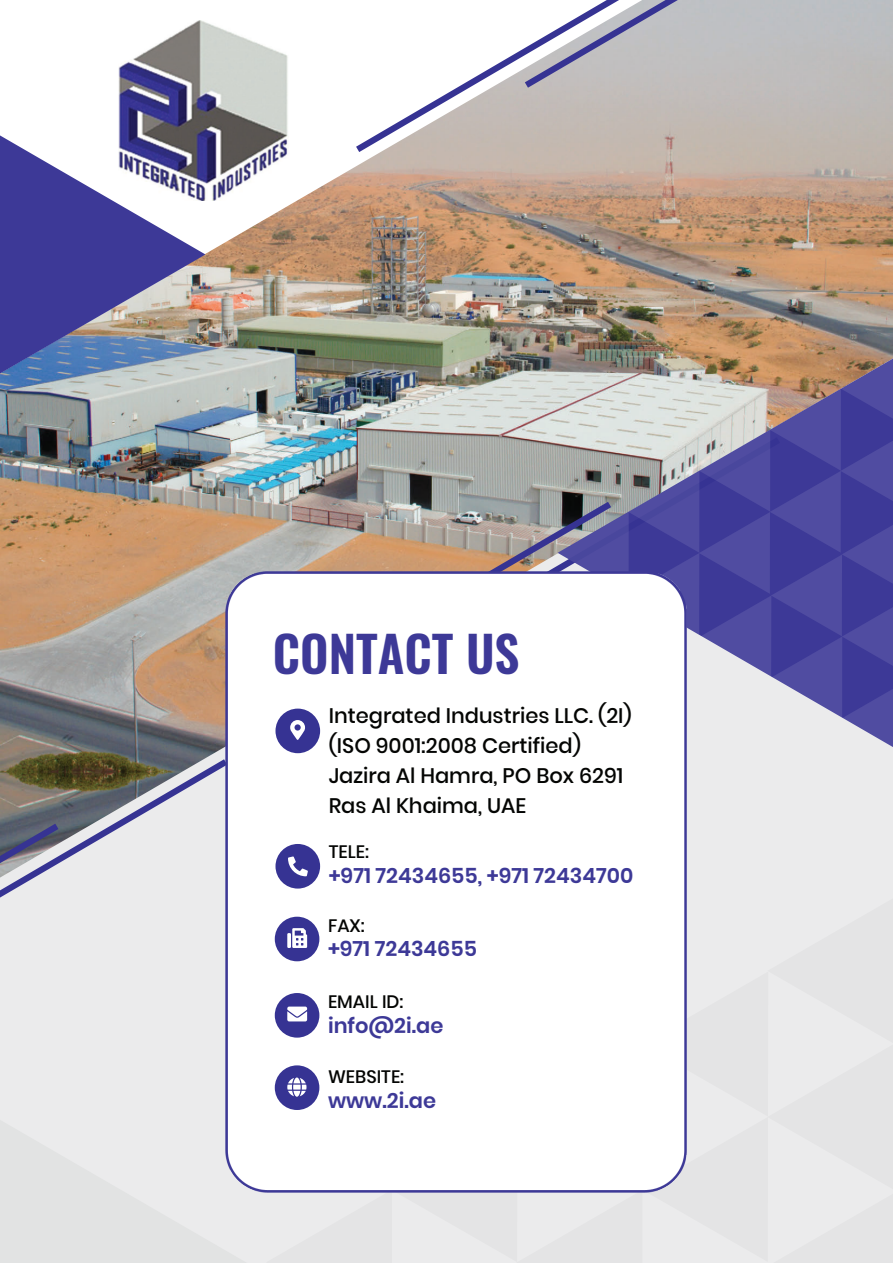
<style>
.page{position:relative;width:893px;height:1263px;background:#fff}
.page>*{position:absolute;margin:0;border:0;box-sizing:border-box;transform-origin:0 0}
.t1{font:600 49.5px "Oswald";color:#3d3997}
.t2{font:500 21px/30px "Poppins";color:#040503}
.t3{font:600 21px "Poppins";color:#3d3997}
.t4{font:500 18px "Poppins";color:#040503}
</style>
<div class="page">
<div style="left:0;top:491px;width:893px;height:772px;background:#ebebec"></div>
<svg style="left:780px;top:135px;width:113px;height:223px;background:#b69981"></svg>
<img style="left:0;top:0;width:780px;height:898px">
<svg style="left:558px;top:358px;width:335px;height:390px;background:#7d79aa"></svg>
<img style="left:118px;top:20px;width:171px;height:181px">
<div style="left:225px;top:570px;width:462px;height:623px;background:#fff"></div>
<div style="left:275px;top:709px;width:45px;height:44px;background:#363393;border-radius:50%"></div>
<svg style="left:275px;top:844px;width:45px;height:266px;background:#a5a3ce"></svg>
<svg style="left:290px;top:720px;width:15px;height:20px"></svg>
<p class="t1" style="left:273px;top:610px;width:248px">CONTACT US</p>
<p class="t2" style="left:329px;top:701px;width:304px">Integrated Industries LLC. (2I) (ISO 9001:2008 Certified)<br>Jazira Al Hamra, PO Box 6291<br>Ras Al Khaima, UAE</p>
<p class="t4" style="left:329px;top:841px;width:42px">TELE:</p>
<p class="t3" style="left:329px;top:863px;width:306px">+971 72434655, +971 72434700</p>
<p class="t4" style="left:328px;top:916px;width:38px">FAX:</p>
<p class="t3" style="left:328px;top:937px;width:150px">+971 72434655</p>
<p class="t4" style="left:328px;top:991px;width:77px">EMAIL ID:</p>
<p class="t3" style="left:328px;top:1013px;width:117px">info@2i.ae</p>
<p class="t4" style="left:328px;top:1066px;width:78px">WEBSITE:</p>
<p class="t3" style="left:328px;top:1089px;width:110px">www.2i.ae</p>
</div>
